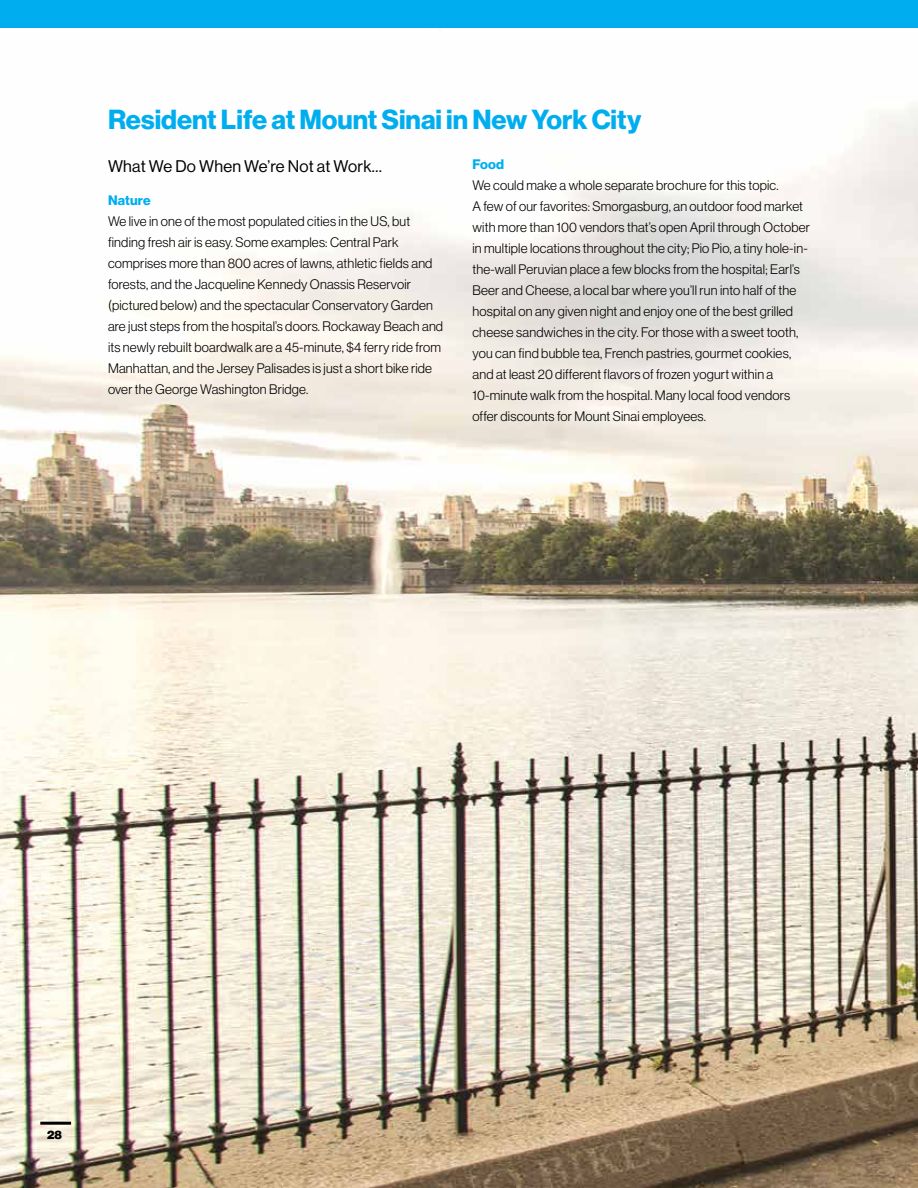
<style>
.page{position:relative;width:918px;height:1188px;background:#fff}
.page>*{position:absolute;margin:0;border:0;box-sizing:border-box;transform-origin:0 0}
.t1{font:27px "N Haas Grotesk DS Std 75 Bd";color:#00aeef}
.t2{font:16.5px "N Haas Grotesk DS Std 55 Rg";letter-spacing:.015em;color:#000}
.t3{font:13.5px/21px "N Haas Grotesk DS Std 45 Lt";letter-spacing:.015em;color:#000}
.t4{font:13.5px "N Haas Grotesk DS Std 75 Bd";letter-spacing:.015em;color:#00aeef}
.t5{font:12px "N Haas Grotesk DS Std 95 Blk";color:#000}
</style>
<div class="page">
<img style="left:0;top:103px;width:918px;height:1085px">
<div style="left:0;top:0;width:918px;height:28px;background:#00aeef"></div>
<hr style="left:40px;top:1122px;width:31px;height:3px;background:#000">
<h1 class="t1" style="left:108px;top:104px;width:535px">Resident Life at Mount Sinai in New York City</h1>
<p class="t2" style="left:108px;top:156px;width:275px">What We Do When We’re Not at Work…</p>
<p class="t4" style="left:108px;top:192px;width:44px">Nature</p>
<p class="t3" style="left:108px;top:210px;width:337px">We live in one of the most populated cities in the US, but finding fresh air is easy. Some examples: Central Park comprises more than 800 acres of lawns, athletic fields and forests, and the Jacqueline Kennedy Onassis Reservoir (pictured below) and the spectacular Conservatory Garden are just steps from the hospital’s doors. Rockaway Beach and its newly rebuilt boardwalk are a 45-minute, $4 ferry ride from Manhattan, and the Jersey Palisades is just a short bike ride over the George Washington Bridge.</p>
<p class="t4" style="left:472px;top:157px;width:33px">Food</p>
<p class="t3" style="left:472px;top:175px;width:339px">We could make a whole separate brochure for this topic.<br>A few of our favorites: Smorgasburg, an outdoor food market with more than 100 vendors that’s open April through October in multiple locations throughout the city; Pio Pio, a tiny hole-in&shy;the-wall Peruvian place a few blocks from the hospital; Earl’s Beer and Cheese, a local bar where you’ll run into half of the hospital on any given night and enjoy one of the best grilled cheese sandwiches in the city. For those with a sweet tooth, you can find bubble tea, French pastries, gourmet cookies, and at least 20 different flavors of frozen yogurt within a 10-minute walk from the hospital. Many local food vendors offer discounts for Mount Sinai employees.</p>
<p class="t5" style="left:47px;top:1128px;width:16px">28</p>
</div>
